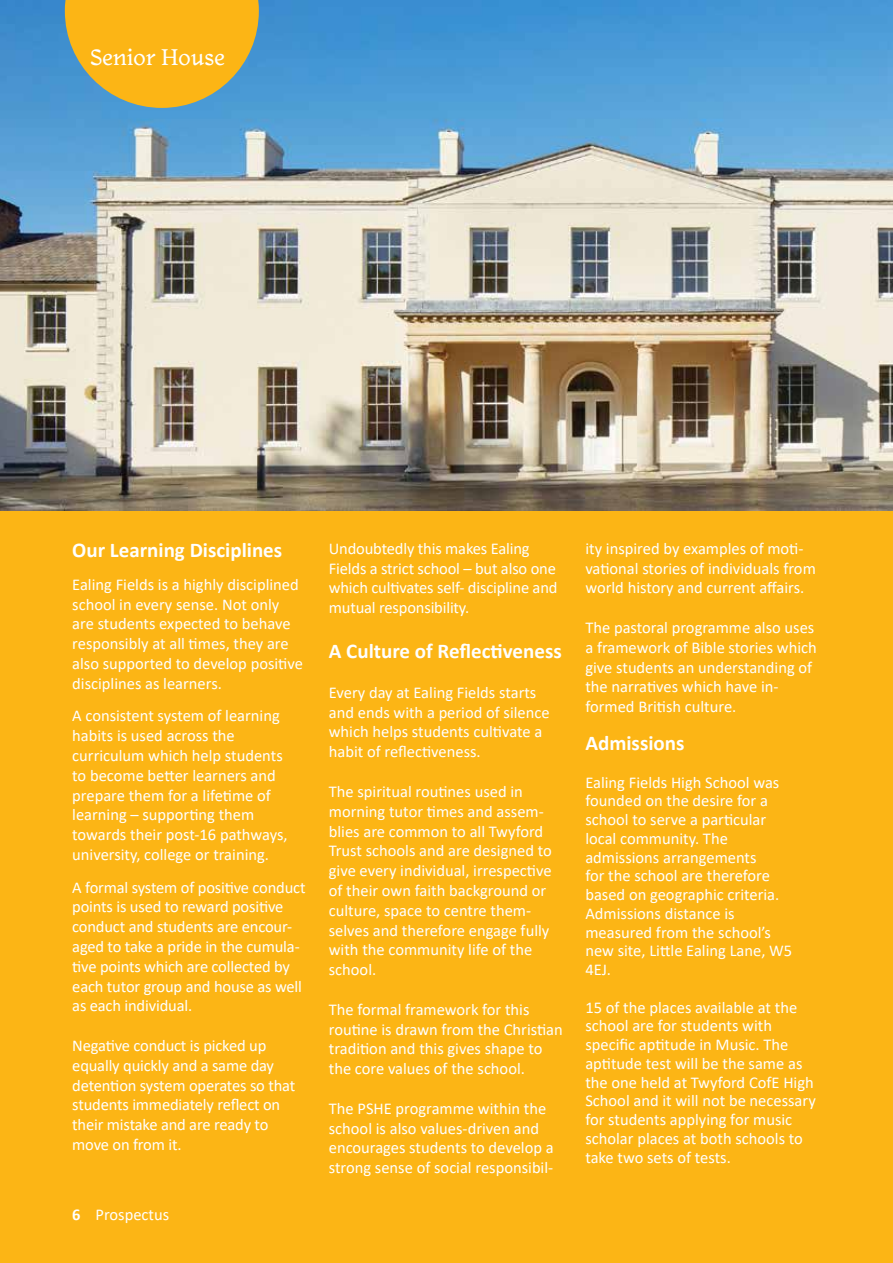
<style>
.page{position:relative;width:893px;height:1263px;background:#fcb515}
.page>*{position:absolute;margin:0;border:0;box-sizing:border-box;transform-origin:0 0}
.t1{font:24px "FS Olivia";color:#fff}
.t2{font:700 21px "Calibri";color:#fff}
.t3{font:16.5px/19.8px "Calibri";color:#fff}
.s1{font-weight:700}
</style>
<div class="page">
<img style="left:0;top:0;width:893px;height:510px">
<svg style="left:65px;top:0;width:194px;height:108px"></svg>
<h1 class="t1" style="left:90px;top:37px;width:136px">Senior House</h1>
<p class="t2" style="left:72px;top:535px;width:211px">Our Learning Disciplines</p>
<p class="t3" style="left:72px;top:574px;width:232px">Ealing Fields is a highly disciplined school in every sense. Not only are students expected to behave responsibly at all times, they are also supported to develop positive disciplines as learners.</p>
<p class="t3" style="left:72px;top:705px;width:217px">A consistent system of learning habits is used across the curriculum which help students to become better learners and prepare them for a lifetime of learning – supporting them towards their post-16 pathways, university, college or training.</p>
<p class="t3" style="left:72px;top:877px;width:235px">A formal system of positive conduct points is used to reward positive conduct and students are encour&shy;aged to take a pride in the cumula&shy;tive points which are collected by each tutor group and house as well as each individual.</p>
<p class="t3" style="left:72px;top:1035px;width:225px">Negative conduct is picked up equally quickly and a same day detention system operates so that students immediately reflect on their mistake and are ready to move on from it.</p>
<p class="t3" style="left:72px;top:1204px;width:98px"><span class="s1">6</span> Prospectus</p>
<p class="t3" style="left:329px;top:538px;width:230px">Undoubtedly this makes Ealing<br>Fields a strict school – but also one which cultivates self- discipline and mutual responsibility.</p>
<p class="t2" style="left:329px;top:636px;width:234px">A Culture of Reflectiveness</p>
<p class="t3" style="left:329px;top:682px;width:222px">Every day at Ealing Fields starts and ends with a period of silence which helps students cultivate a habit of reflectiveness.</p>
<p class="t3" style="left:329px;top:781px;width:225px">The spiritual routines used in morning tutor times and assem&shy;blies are common to all Twyford<br>Trust schools and are designed to give every individual, irrespective of their own faith background or culture, space to centre them&shy;selves and therefore engage fully with the community life of the school.</p>
<p class="t3" style="left:329px;top:999px;width:235px">The formal framework for this routine is drawn from the Christian tradition and this gives shape to the core values of the school.</p>
<p class="t3" style="left:329px;top:1098px;width:226px">The PSHE programme within the school is also values-driven and encourages students to develop a strong sense of social responsibil-</p>
<p class="t3" style="left:585px;top:538px;width:232px">ity inspired by examples of moti&shy;vational stories of individuals from world history and current affairs.</p>
<p class="t3" style="left:585px;top:617px;width:233px">The pastoral programme also uses a framework of Bible stories which give students an understanding of the narratives which have in&shy;formed British culture.</p>
<p class="t2" style="left:585px;top:728px;width:101px">Admissions</p>
<p class="t3" style="left:585px;top:772px;width:208px;line-height:18.8px">Ealing Fields High School was founded on the desire for a school to serve a particular local community. The admissions arrangements<br>for the school are therefore based on geographic criteria.<br>Admissions distance is measured from the school’s new site, Little Ealing Lane, W5<br>4EJ.</p>
<p class="t3" style="left:585px;top:997px;width:232px;line-height:18.8px">15 of the places available at the school are for students with specific aptitude in Music. The aptitude test will be the same as the one held at Twyford CofE High<br>School and it will not be necessary for students applying for music scholar places at both schools to take two sets of tests.</p>
</div>
